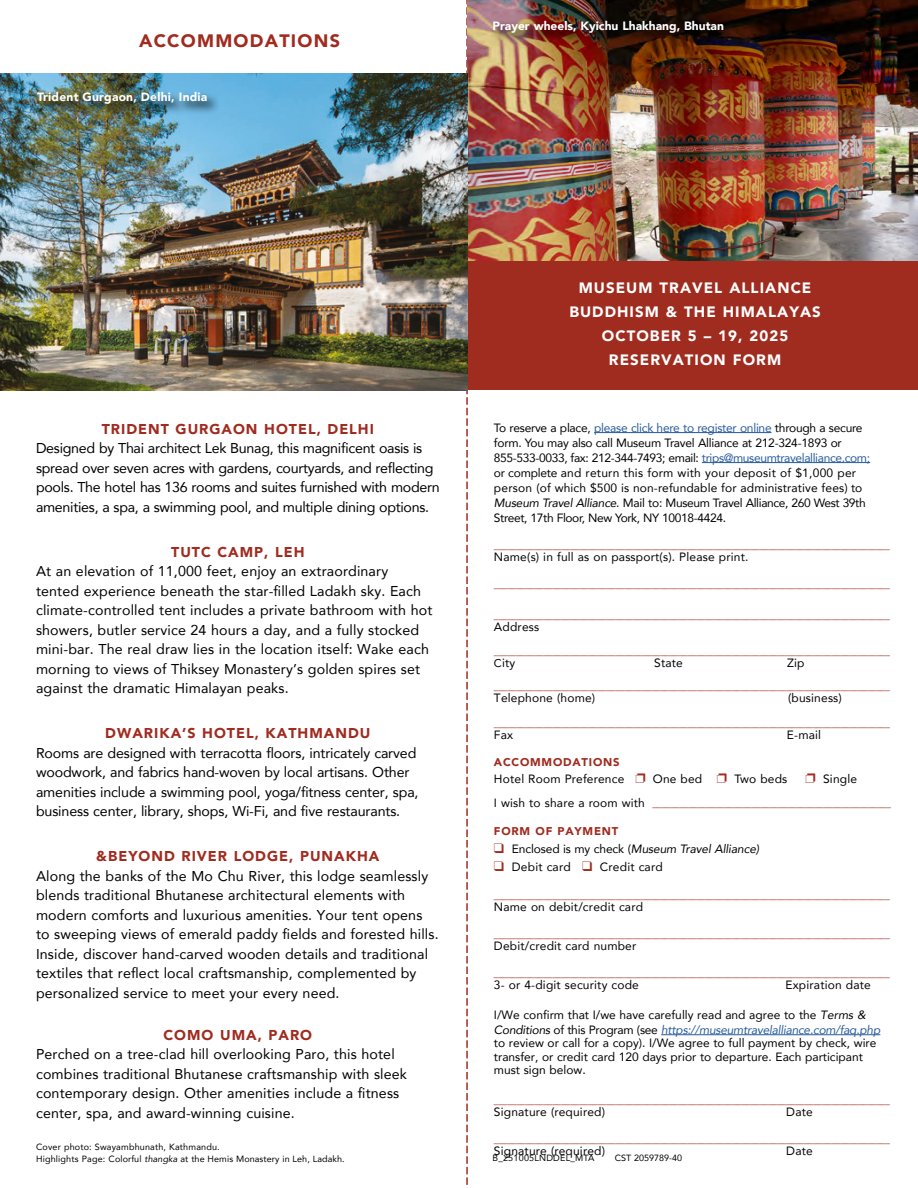
<style>
.page{position:relative;width:918px;height:1188px;background:#fff}
.page>*{position:absolute;margin:0;border:0;box-sizing:border-box;transform-origin:0 0}
.t1{font:900 18px "Avenir";letter-spacing:.07em;color:#a02b1f}
.t2{font:900 15px/24px "Avenir";letter-spacing:.07em;color:#fff;text-align:center}
.t3{font:14.25px/19.5px "Avenir";letter-spacing:.01em;color:#000}
.t4{font:14.25px/19.5px "Avenir";letter-spacing:-.02em;color:#000}
.t5{font:14.25px/19.5px "Avenir";letter-spacing:-.01em;color:#000}
.t6{font:900 14.25px "Avenir";letter-spacing:.07em;color:#a02b1f}
.t7{font:12px/13.5px "Avenir";color:#000}
.t8{font:12px/15px "Avenir";letter-spacing:-.02em;color:#000}
.t9{font:italic 12px "Avenir";letter-spacing:-.01em;color:#000}
.t10{font:900 12px "Avenir";color:#fff}
.t11{font:900 12px "Avenir";letter-spacing:.02em;color:#fff}
.t12{font:900 11.25px "Avenir";letter-spacing:.07em;color:#a02b1f}
.t13{font:9px "Avenir";color:#a02b1f}
.t14{font:9px/12px "Avenir";letter-spacing:.02em;color:#000}
.t15{font:9px "Avenir";color:#000}
.s1{font-style:italic}
.s2{color:#275b9b}
.s3{font-size:11.25px}
.s4{font-size:12px;color:#000}
.s5{color:#a02b1f}
.s6{font-style:normal}
.s7{font-style:italic;color:#275b9b}
</style>
<div class="page">
<img style="left:468px;top:0;width:450px;height:262px">
<hr style="left:594px;top:432px;width:177px;height:1px;background:#275b9b">
<hr style="left:702px;top:462px;width:168px;height:1px;background:#275b9b">
<hr style="left:661px;top:1034px;width:219px;height:1px;background:#275b9b">
<div style="left:468px;top:262px;width:450px;height:128px;background:#a02b1f"></div>
<img style="left:490px;top:19px;width:246px;height:27px">
<img style="left:0;top:74px;width:468px;height:317px">
<img style="left:35px;top:89px;width:184px;height:27px">
<h1 class="t1" style="left:139px;top:25px;width:202px">ACCOMMODATIONS</h1>
<h3 class="t11" style="left:37px;top:87px;width:172px">Trident Gurgaon, Delhi, India</h3>
<h3 class="t10" style="left:492px;top:16px;width:233px">Prayer wheels, Kyichu Lhakhang, Bhutan</h3>
<h3 class="t6" style="left:102px;top:417px;width:274px">TRIDENT GURGAON HOTEL, DELHI</h3>
<p class="t4" style="left:36px;top:438px;width:405px">Designed by Thai architect Lek Bunag, this magnificent oasis is spread over seven acres with gardens, courtyards, and reflecting pools. The hotel has 136 rooms and suites furnished with modern amenities, a spa, a swimming pool, and multiple dining options.</p>
<h3 class="t6" style="left:171px;top:539px;width:135px">TUTC CAMP, LEH</h3>
<p class="t3" style="left:36px;top:561px;width:398px">At an elevation of 11,000 feet, enjoy an extraordinary tented experience beneath the star-filled Ladakh sky. Each climate-controlled tent includes a private bathroom with hot showers, butler service 24 hours a day, and a fully stocked mini-bar. The real draw lies in the location itself: Wake each morning to views of Thiksey Monastery’s golden spires set against the dramatic Himalayan peaks.</p>
<h3 class="t6" style="left:105px;top:721px;width:267px">DWARIKA’S HOTEL, KATHMANDU</h3>
<p class="t5" style="left:36px;top:743px;width:384px">Rooms are designed with terracotta floors, intricately carved woodwork, and fabrics hand-woven by local artisans. Other amenities include a swimming pool, yoga/fitness center, spa, business center, library, shops, Wi-Fi, and five restaurants.</p>
<h3 class="t6" style="left:96px;top:844px;width:285px">&amp;BEYOND RIVER LODGE, PUNAKHA</h3>
<p class="t3" style="left:36px;top:865px;width:404px">Along the banks of the Mo Chu River, this lodge seamlessly blends traditional Bhutanese architectural elements with modern comforts and luxurious amenities. Your tent opens to sweeping views of emerald paddy fields and forested hills.<br>Inside, discover hand-carved wooden details and traditional textiles that reflect local craftsmanship, complemented by personalized service to meet your every need.</p>
<h3 class="t6" style="left:164px;top:1022px;width:150px">COMO UMA, PARO</h3>
<h3 class="t3" style="left:36px;top:1044px;width:373px">Perched on a tree-clad hill overlooking Paro, this hotel combines traditional Bhutanese craftsmanship with sleek contemporary design. Other amenities include a fitness center, spa, and award-winning cuisine.</h3>
<p class="t14" style="left:36px;top:1141px;width:310px">Cover photo: Swayambhunath, Kathmandu.<br>Highlights Page: Colorful <span class="s1">thangka</span> at the Hemis Monastery in Leh, Ladakh.</p>
<h2 class="t2" style="left:569px;top:276px;width:253px">MUSEUM TRAVEL ALLIANCE<br>BUDDHISM &amp; THE HIMALAYAS<br>OCTOBER 5 – 19, 2025<br>RESERVATION FORM</h2>
<p class="t8" style="left:494px;top:420px;width:378px">To reserve a place, <span class="s2">please click here to register online</span> through a secure form. You may also call Museum Travel Alliance at 212-324-1893 or 855-533-0033, fax: 212-344-7493; email: <span class="s2">trips@museumtravelalliance.com; </span>or complete and return this form with your deposit of $1,000 per person (of which $500 is non-refundable for administrative fees) to <span class="s1">Museum Travel Alliance</span>. Mail to: Museum Travel Alliance, 260 West 39th Street, 17th Floor, New York, NY 10018-4424.</p>
<p class="t13" style="left:494px;top:538px;width:397px">________________________________________________________________________________________</p>
<h3 class="t7" style="left:494px;top:549px;width:256px">Name(s) in full as on passport(s). Please print.</h3>
<p class="t13" style="left:494px;top:577px;width:398px">________________________________________________________________________________________</p>
<p class="t13" style="left:494px;top:609px;width:398px">________________________________________________________________________________________</p>
<h3 class="t7" style="left:494px;top:620px;width:47px">Address</h3>
<p class="t13" style="left:494px;top:645px;width:397px">________________________________________________________________________________________</p>
<h3 class="t7" style="left:494px;top:656px;width:23px"><span class="s3">C</span>ity</h3>
<h3 class="t7" style="left:654px;top:656px;width:30px">State</h3>
<h3 class="t7" style="left:787px;top:656px;width:19px">Zip</h3>
<p class="t13" style="left:494px;top:679px;width:398px">________________________________________________________________________________________</p>
<h3 class="t7" style="left:494px;top:690px;width:103px">Telephone (home)</h3>
<h3 class="t7" style="left:788px;top:690px;width:55px">(business)</h3>
<p class="t13" style="left:494px;top:717px;width:398px">________________________________________________________________________________________</p>
<h3 class="t7" style="left:494px;top:728px;width:21px">Fax</h3>
<h3 class="t7" style="left:787px;top:728px;width:36px">E-mail</h3>
<p class="t12" style="left:494px;top:753px;width:127px">ACCOMMODATIONS</p>
<h3 class="t7" style="left:494px;top:771px;width:132px">Hotel Room Preference</h3>
<h3 class="t7" style="left:653px;top:771px;width:51px">One bed</h3>
<h3 class="t7" style="left:734px;top:771px;width:54px">Two beds</h3>
<h3 class="t7" style="left:823px;top:771px;width:36px">Single</h3>
<p class="t13" style="left:494px;top:796px;width:398px"><span class="s4">I wish to share a room with</span> _____________________________________________________</p>
<p class="t12" style="left:494px;top:822px;width:126px">FORM OF PAYMENT</p>
<h3 class="t9" style="left:494px;top:842px;width:267px"><span class="s5">❑</span> <span class="s6">Enclosed is my check (</span>Museum Travel Alliance)</h3>
<h3 class="t7" style="left:494px;top:860px;width:170px"><span class="s5">❑</span> Debit card <span class="s5">❑</span> Credit card</h3>
<p class="t13" style="left:494px;top:888px;width:397px">________________________________________________________________________________________</p>
<h3 class="t7" style="left:494px;top:900px;width:151px">Name on debit/credit card</h3>
<p class="t13" style="left:494px;top:927px;width:397px">________________________________________________________________________________________</p>
<h3 class="t7" style="left:494px;top:939px;width:144px">Debit/credit card number</h3>
<p class="t13" style="left:494px;top:966px;width:397px">________________________________________________________________________________________</p>
<h3 class="t7" style="left:494px;top:978px;width:146px">3- or 4-digit security code</h3>
<h3 class="t7" style="left:786px;top:978px;width:87px">Expiration date</h3>
<h3 class="t7" style="left:494px;top:1007px;width:388px;line-height:15px">I/We confirm that I/we have carefully read and agree to the <span class="s1">Terms &amp;<br>Conditions</span> of this Program (see <span class="s7">https://museumtravelalliance.com/faq.php</span></h3>
<h3 class="t7" style="left:494px;top:1036px;width:384px">to review or call for a copy). I/We agree to full payment by check, wire transfer, or credit card 120 days prior to departure. Each participant must sign below.</h3>
<p class="t13" style="left:494px;top:1094px;width:397px">________________________________________________________________________________________</p>
<h3 class="t7" style="left:494px;top:1105px;width:113px">Signature (required)</h3>
<h3 class="t7" style="left:786px;top:1105px;width:28px">Date</h3>
<p class="t13" style="left:494px;top:1133px;width:397px">________________________________________________________________________________________</p>
<h3 class="t7" style="left:494px;top:1144px;width:113px">Signature (required)</h3>
<h3 class="t7" style="left:786px;top:1144px;width:28px">Date</h3>
<p class="t14" style="left:492px;top:1151px;width:104px">B_251005LNDDEL_MTA</p>
<p class="t15" style="left:615px;top:1150px;width:69px">CST 2059789-40</p>
</div>
